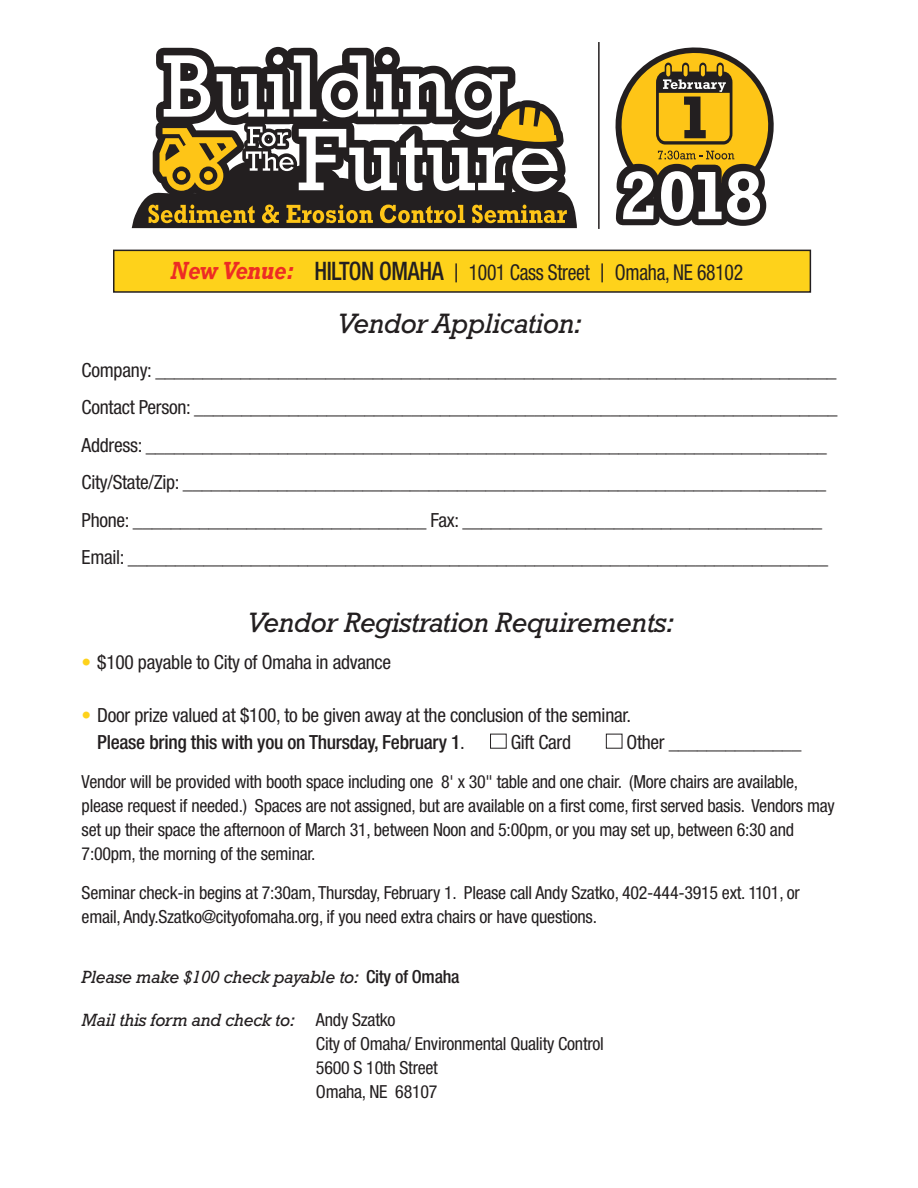
<style>
.page{position:relative;width:918px;height:1188px;background:#fff}
.page>*{position:absolute;margin:0;border:0;box-sizing:border-box;transform-origin:0 0}
.t1{font:italic 28.5px "Rockwell";letter-spacing:-.015em;color:#231f20}
.t2{font:condensed 21.9px "Helvetica Neue LT Std";letter-spacing:-.015em;color:#231f20;scale:.9 1}
.t3{font:condensed 19.5px/37.5px "Helvetica Neue LT Std";letter-spacing:-.015em;color:#231f20}
.t4{font:condensed 18px/24px "Helvetica Neue LT Std";letter-spacing:-.015em;color:#231f20}
.t5{font:italic 18px "Rockwell";letter-spacing:-.015em;color:#231f20}
.s1{font-family:"Rockwell";font-weight:700;font-style:italic;font-stretch:normal;font-size:25.2px;color:#ed2c24}
.s2{font-weight:500;font-size:25.5px}
.s3{font-size:25.5px}
.s4{color:#fed21b}
.s5{font-weight:500}
.s6{font-family:"Helvetica Neue LT Std";font-weight:500;font-style:normal;font-stretch:condensed}
.s7{font-family:"Helvetica Neue LT Std";font-style:normal;font-stretch:condensed}
</style>
<div class="page">
<svg style="left:132px;top:47px;width:445px;height:181px"></svg>
<div style="left:490px;top:734px;width:17px;height:15px;border:1px solid #231f20"></div>
<svg style="left:616px;top:47px;width:158px;height:179px"></svg>
<hr style="left:598px;top:42px;width:2px;height:187px;background:#231f20">
<div style="left:115px;top:251px;width:695px;height:40px;background:#fed21b"></div>
<div style="left:113px;top:250px;width:698px;height:43px;border:2px solid #231f20"></div>
<p class="t2" style="left:170px;top:264px;width:638px"><span class="s1">New Venue:</span> <span class="s2">HILTON OMAHA</span> <span class="s3">|</span> 1001 Cass Street <span class="s3">|</span> Omaha, NE 68102</p>
<h1 class="t1" style="left:338px;top:307px;width:246px">Vendor Application:</h1>
<p class="t3" style="left:82px;top:353px;width:757px">Company: ________________________________________________________________________ Contact Person: ____________________________________________________________________ Address: ________________________________________________________________________ City/State/Zip: ____________________________________________________________________ Phone: _______________________________ Fax: ______________________________________ Email: __________________________________________________________________________</p>
<h1 class="t1" style="left:248px;top:605px;width:428px">Vendor Registration Requirements:</h1>
<p class="t3" style="left:82px;top:645px;width:311px"><span class="s4">•</span> $100 payable to City of Omaha in advance</p>
<p class="t3" style="left:97px;top:703px;width:535px;line-height:27px;text-indent:-16px"><span class="s4">•</span> Door prize valued at $100, to be given away at the conclusion of the seminar.<br><span class="s5">Please bring this with you on Thursday, February 1</span>.</p>
<p class="t3" style="left:511px;top:725px;width:62px">Gift Card</p>
<p class="t3" style="left:627px;top:725px;width:176px">Other ______________</p>
<p class="t4" style="left:82px;top:771px;width:755px">Vendor will be provided with booth space including one 8' x 30" table and one chair. (More chairs are available, please request if needed.) Spaces are not assigned, but are available on a first come, first served basis. Vendors may set up their space the afternoon of March 31, between Noon and 5:00pm, or you may set up, between 6:30 and 7:00pm, the morning of the seminar.</p>
<p class="t4" style="left:82px;top:882px;width:720px">Seminar check-in begins at 7:30am, Thursday, February 1. Please call Andy Szatko, 402-444-3915 ext. 1101, or email, Andy.Szatko@cityofomaha.org, if you need extra chairs or have questions.</p>
<p class="t5" style="left:82px;top:966px;width:379px">Please make $100 check payable to: <span class="s6">City of Omaha</span></p>
<p class="t5" style="left:82px;top:1009px;width:315px">Mail this form and check to: <span class="s7">Andy Szatko</span></p>
<p class="t4" style="left:316px;top:1033px;width:289px">City of Omaha/ Environmental Quality Control<br>5600 S 10th Street<br>Omaha, NE 68107</p>
</div>
